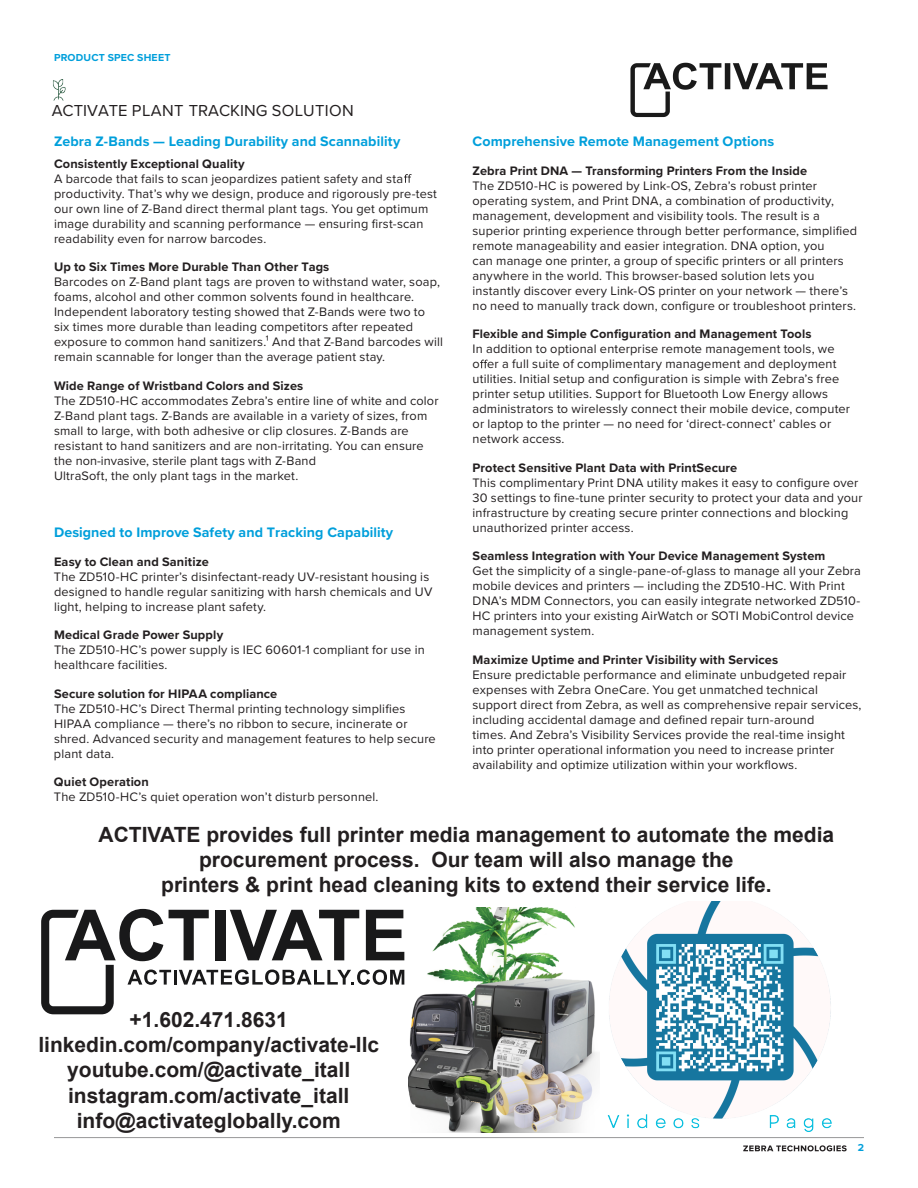
<style>
.page{position:relative;width:918px;height:1188px;background:#fff}
.page>*{position:absolute;margin:0;border:0;box-sizing:border-box;transform-origin:0 0}
.t1{font:700 21px/25.2px "Arial";color:#231f20;text-align:center}
.t2{font:16.5px "Proxima Nova";color:#231f20}
.t3{font:700 14.25px "Proxima Nova";letter-spacing:.005em;color:#009fdb}
.t4{font:12.75px/15px "Proxima Nova";letter-spacing:.015em;color:#231f20}
.t5{font:700 12.75px "Proxima Nova";letter-spacing:.01em;color:#231f20}
.t6{font:700 10.5px "Proxima Nova";letter-spacing:.02em;color:#009fdb}
</style>
<div class="page">
<svg style="left:404px;top:174px;width:8px;height:9px"></svg>
<svg style="left:480px;top:360px;width:8px;height:8px"></svg>
<hr style="left:54px;top:1137px;width:810px;height:1px;background:#989899">
<svg style="left:743px;top:1145px;width:104px;height:6px"></svg>
<img style="left:409px;top:907px;width:188px;height:225px">
<img style="left:630px;top:62px;width:198px;height:56px">
<svg style="left:41px;top:909px;width:363px;height:105px"></svg>
<img style="left:53px;top:79px;width:13px;height:22px">
<img style="left:607px;top:902px;width:225px;height:230px">
<p class="t6" style="left:54px;top:50px;width:118px">PRODUCT SPEC SHEET</p>
<p class="t2" style="left:52px;top:98px;width:304px">ACTIVATE PLANT TRACKING SOLUTION</p>
<p class="t3" style="left:54px;top:131px;width:348px">Zebra Z-Bands — Leading Durability and Scannability</p>
<p class="t5" style="left:54px;top:154px;width:192px">Consistently Exceptional Quality</p>
<p class="t4" style="left:54px;top:170px;width:385px">A barcode that fails to scan jeopardizes patient safety and sta productivity. That’s why we design, produce and rigorously pre-test our own line of Z-Band direct thermal plant tags. You get optimum image durability and scanning performance — ensuring first-scan readability even for narrow barcodes.</p>
<p class="t5" style="left:54px;top:257px;width:277px">Up to Six Times More Durable Than Other Tags</p>
<p class="t4" style="left:54px;top:274px;width:390px">Barcodes on Z-Band plant tags are proven to withstand water, soap, foams, alcohol and other common solvents found in healthcare.<br>Independent laboratory testing showed that Z-Bands were two to six times more durable than leading competitors after repeated exposure to common hand sanitizers.¹ And that Z-Band barcodes will remain scannable for longer than the average patient stay.</p>
<p class="t5" style="left:54px;top:376px;width:251px">Wide Range of Wristband Colors and Sizes</p>
<p class="t4" style="left:54px;top:392px;width:386px">The ZD510-HC accommodates Zebra’s entire line of white and color Z-Band plant tags. Z-Bands are available in a variety of sizes, from small to large, with both adhesive or clip closures. Z-Bands are resistant to hand sanitizers and are non-irritating. You can ensure the non-invasive, sterile plant tags with Z-Band<br>UltraSoft, the only plant tags in the market.</p>
<p class="t3" style="left:54px;top:522px;width:341px">Designed to Improve Safety and Tracking Capability</p>
<p class="t5" style="left:54px;top:552px;width:156px">Easy to Clean and Sanitize</p>
<p class="t4" style="left:54px;top:568px;width:380px">The ZD510-HC printer’s disinfectant-ready UV-resistant housing is designed to handle regular sanitizing with harsh chemicals and UV light, helping to increase plant safety.</p>
<p class="t5" style="left:54px;top:625px;width:171px">Medical Grade Power Supply</p>
<p class="t4" style="left:54px;top:642px;width:372px">The ZD510-HC’s power supply is IEC 60601-1 compliant for use in healthcare facilities.</p>
<p class="t5" style="left:54px;top:684px;width:225px">Secure solution for HIPAA compliance</p>
<p class="t4" style="left:54px;top:700px;width:383px">The ZD510-HC’s Direct Thermal printing technology simplifies HIPAA compliance — there’s no ribbon to secure, incinerate or shred. Advanced security and management features to help secure plant data.</p>
<p class="t5" style="left:54px;top:773px;width:96px">Quiet Operation</p>
<p class="t4" style="left:54px;top:789px;width:326px">The ZD510-HC’s quiet operation won’t disturb personnel.</p>
<p class="t3" style="left:472px;top:131px;width:303px">Comprehensive Remote Management Options</p>
<p class="t5" style="left:472px;top:161px;width:336px">Zebra Print DNA — Transforming Printers From the Inside</p>
<p class="t4" style="left:472px;top:177px;width:386px">The ZD510-HC is powered by Link-OS, Zebra’s robust printer operating system, and Print DNA, a combination of productivity, management, development and visibility tools. The result is a superior printing experience through better performance, simplified remote manageability and easier integration. DNA option, you<br>can manage one printer, a group of specific printers or all printers anywhere in the world. This browser-based solution lets you instantly discover every Link-OS printer on your network — there’s no need to manually track down, configure or troubleshoot printers.</p>
<p class="t5" style="left:473px;top:324px;width:340px">Flexible and Simple Configuration and Management Tools</p>
<p class="t4" style="left:473px;top:341px;width:379px">In addition to optional enterprise remote management tools, we<br>o er a full suite of complimentary management and deployment utilities. Initial setup and configuration is simple with Zebra’s free printer setup utilities. Support for Bluetooth Low Energy allows administrators to wirelessly connect their mobile device, computer or laptop to the printer — no need for ‘direct-connect’ cables or network access.</p>
<p class="t5" style="left:473px;top:458px;width:266px">Protect Sensitive Plant Data with PrintSecure</p>
<p class="t4" style="left:473px;top:474px;width:392px">This complimentary Print DNA utility makes it easy to configure over 30 settings to fine-tune printer security to protect your data and your infrastructure by creating secure printer connections and blocking unauthorized printer access.</p>
<p class="t5" style="left:473px;top:546px;width:354px">Seamless Integration with Your Device Management System</p>
<p class="t4" style="left:473px;top:563px;width:390px">Get the simplicity of a single-pane-of-glass to manage all your Zebra mobile devices and printers — including the ZD510-HC. With Print DNA’s MDM Connectors, you can easily integrate networked ZD510- HC printers into your existing AirWatch or SOTI MobiControl device management system.</p>
<p class="t5" style="left:473px;top:650px;width:307px">Maximize Uptime and Printer Visibility with Services</p>
<p class="t4" style="left:473px;top:666px;width:391px">Ensure predictable performance and eliminate unbudgeted repair expenses with Zebra OneCare. You get unmatched technical support direct from Zebra, as well as comprehensive repair services, including accidental damage and defined repair turn-around<br>times. And Zebra’s Visibility Services provide the real-time insight into printer operational information you need to increase printer availability and optimize utilization within your workflows.</p>
<h1 class="t1" style="left:99px;top:823px;width:737px">ACTIVATE provides full printer media management to automate the media procurement process. Our team will also manage the<br>printers &amp; print head cleaning kits to extend their service life.</h1>
<h1 class="t1" style="left:38px;top:1008px;width:342px">+1.602.471.8631 linkedin.com/company/activate-llc youtube.com/@activate_itall instagram.com/activate_itall info@activateglobally.com</h1>
<p class="t6" style="left:858px;top:1140px;width:8px">2</p>
</div>
